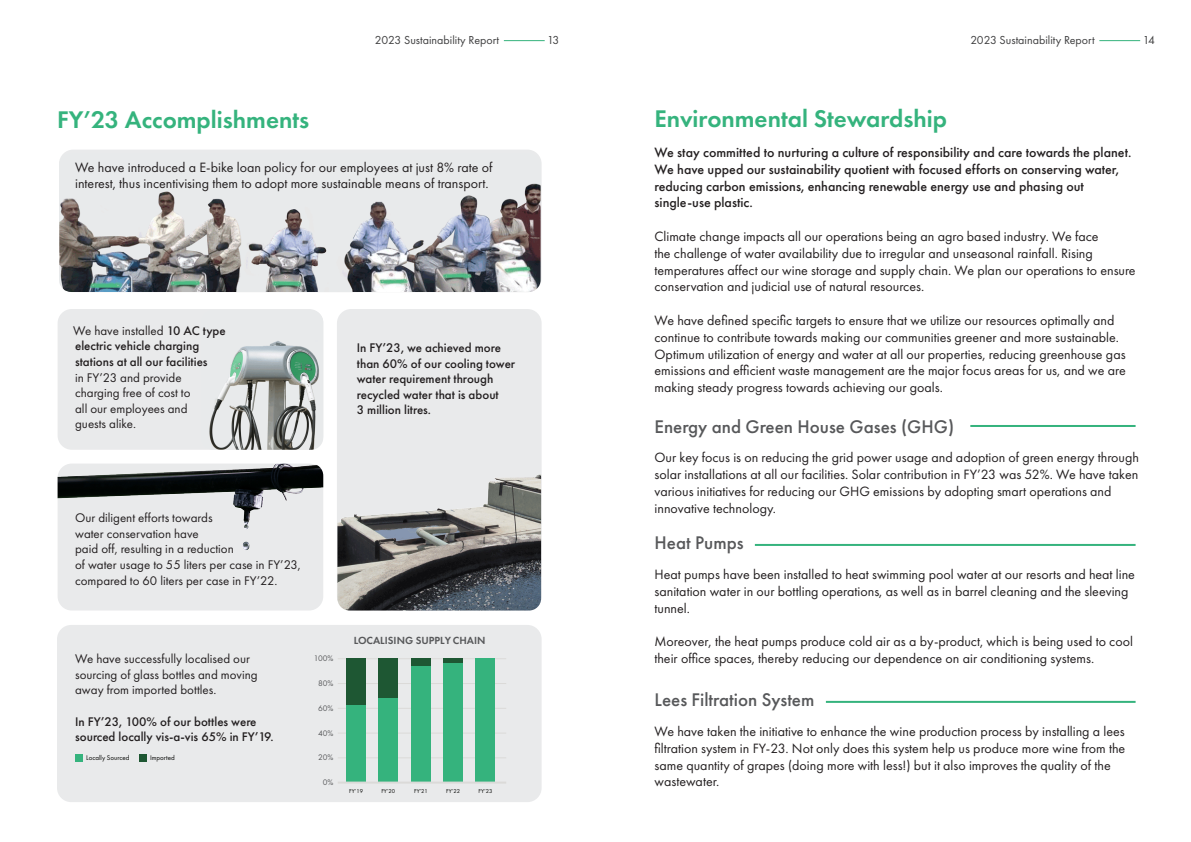
<style>
.page{position:relative;width:1191px;height:842px;background:#fff}
.page>*{position:absolute;margin:0;border:0;box-sizing:border-box;transform-origin:0 0}
.t1{font:600 25px "Futura PT";color:#35b37d}
.t2{font:500 19px "Futura PT";color:#57585a}
.t3{font:14px/16.8px "Futura PT";color:#231f20}
.t4{font:500 14px/16.8px "Futura PT";color:#231f20}
.t5{font:500 13px/15.6px "Futura PT";color:#231f20}
.t6{font:13px/15.6px "Futura PT";color:#231f20}
.t7{font:12px "Futura PT";color:#3e3e3f}
.t8{font:600 10.7px "Futura PT";color:#57585a}
.t9{font:8.4px "Futura PT";color:#57585a}
.t10{font:7px "Futura PT";color:#040503}
.t11{font:5.8px "Futura PT";color:#040503}
.s1{font-weight:400}
</style>
<div class="page">
<hr style="left:1099px;top:40px;width:41px;height:1px;background:#35b37d">
<div style="left:59px;top:150px;width:482px;height:142px;background:#e9eaeb;border-radius:14px"></div>
<div style="left:337px;top:309px;width:204px;height:301px;background:#e9eaeb;border-radius:14px"></div>
<div style="left:58px;top:309px;width:265px;height:141px;background:#e9eaeb;border-radius:14px"></div>
<div style="left:57px;top:625px;width:484px;height:177px;background:#e9eaeb;border-radius:14px"></div>
<img style="left:59px;top:154px;width:481px;height:138px">
<img style="left:209px;top:310px;width:114px;height:140px">
<img style="left:58px;top:464px;width:265px;height:146px">
<img style="left:337px;top:474px;width:204px;height:136px">
<hr style="left:338px;top:757px;width:168px;height:1px;background:#dbdad8">
<hr style="left:338px;top:733px;width:168px;height:1px;background:#dbdad8">
<hr style="left:338px;top:708px;width:168px;height:1px;background:#dbdad8">
<hr style="left:338px;top:683px;width:168px;height:1px;background:#dbdad8">
<hr style="left:338px;top:658px;width:168px;height:1px;background:#dbdad8">
<div style="left:346px;top:705px;width:19px;height:78px;background:#35b37d"></div>
<div style="left:346px;top:659px;width:19px;height:46px;background:#1e5733"></div>
<div style="left:378px;top:658px;width:20px;height:47px;background:#1e5733"></div>
<div style="left:411px;top:658px;width:19px;height:47px;background:#1e5733"></div>
<div style="left:443px;top:658px;width:20px;height:47px;background:#1e5733"></div>
<div style="left:378px;top:699px;width:20px;height:84px;background:#35b37d"></div>
<div style="left:411px;top:666px;width:19px;height:117px;background:#35b37d"></div>
<div style="left:443px;top:663px;width:20px;height:120px;background:#35b37d"></div>
<div style="left:475px;top:658px;width:20px;height:125px;background:#35b37d"></div>
<hr style="left:338px;top:781px;width:168px;height:2px;background:#dbdad8">
<div style="left:75px;top:754px;width:7px;height:7px;background:#35b37d"></div>
<div style="left:139px;top:754px;width:7px;height:7px;background:#1e5733"></div>
<hr style="left:970px;top:425px;width:165px;height:2px;background:#35b37d">
<hr style="left:755px;top:544px;width:380px;height:2px;background:#35b37d">
<hr style="left:826px;top:701px;width:309px;height:2px;background:#35b37d">
<hr style="left:504px;top:40px;width:41px;height:1px;background:#35b37d">
<p class="t7" style="left:375px;top:33px;width:126px">2023 Sustainability Report</p>
<p class="t7" style="left:547px;top:33px;width:13px">13</p>
<p class="t1" style="left:57px;top:104px;width:254px">FY’23 Accomplishments</p>
<p class="t3" style="left:75px;top:158px;width:419px">We have introduced a E-bike loan policy for our employees at just 8% rate of interest, thus incentivising them to adopt more sustainable means of transport.</p>
<p class="t5" style="left:73px;top:323px;width:154px"><span class="s1">We have installed</span> 10 AC type electric vehicle charging stations at all our facilities<br><span class="s1">in FY’23 and provide charging free of cost to</span></p>
<p class="t6" style="left:75px;top:401px;width:114px">all our employees and guests alike.</p>
<p class="t5" style="left:357px;top:340px;width:160px">In FY’23, we achieved more than 60% of our cooling tower water requirement through recycled water that is about</p>
<p class="t5" style="left:357px;top:402px;width:76px">3 million litres.</p>
<p class="t6" style="left:75px;top:510px;width:139px">Our diligent efforts towards</p>
<p class="t6" style="left:75px;top:525px;width:125px">water conservation have</p>
<p class="t6" style="left:75px;top:541px;width:160px">paid off, resulting in a reduction</p>
<p class="t6" style="left:75px;top:557px;width:227px">of water usage to 55 liters per case in FY’23, compared to 60 liters per case in FY’22.</p>
<p class="t6" style="left:75px;top:651px;width:184px">We have successfully localised our sourcing of glass bottles and moving away from imported bottles.</p>
<p class="t5" style="left:75px;top:713px;width:200px">In FY’23, 100% of our bottles were sourced locally vis-a-vis 65% in FY’19.</p>
<p class="t10" style="left:86px;top:753px;width:45px">Locally Sourced</p>
<p class="t10" style="left:150px;top:753px;width:26px">Imported</p>
<p class="t9" style="left:314px;top:653px;width:21px">100%</p>
<p class="t9" style="left:318px;top:678px;width:17px">80%</p>
<p class="t9" style="left:318px;top:703px;width:17px">60%</p>
<p class="t9" style="left:318px;top:728px;width:17px">40%</p>
<p class="t9" style="left:318px;top:752px;width:17px">20%</p>
<p class="t9" style="left:323px;top:777px;width:12px">0%</p>
<p class="t8" style="left:354px;top:633px;width:133px">LOCALISING SUPPLY CHAIN</p>
<p class="t11" style="left:349px;top:787px;width:15px">FY’19</p>
<p class="t11" style="left:381px;top:787px;width:15px">FY’20</p>
<p class="t11" style="left:414px;top:787px;width:15px">FY’21</p>
<p class="t11" style="left:446px;top:787px;width:15px">FY’22</p>
<p class="t11" style="left:478px;top:787px;width:15px">FY’23</p>
<p class="t7" style="left:970px;top:33px;width:126px">2023 Sustainability Report</p>
<p class="t7" style="left:1142px;top:33px;width:14px">14</p>
<p class="t1" style="left:654px;top:103px;width:294px">Environmental Stewardship</p>
<p class="t4" style="left:654px;top:144px;width:478px">We stay committed to nurturing a culture of responsibility and care towards the planet.<br>We have upped our sustainability quotient with focused efforts on conserving water, reducing carbon emissions, enhancing renewable energy use and phasing out</p>
<p class="t4" style="left:654px;top:194px;width:100px">single-use plastic.</p>
<p class="t3" style="left:654px;top:228px;width:483px">Climate change impacts all our operations being an agro based industry. We face<br>the challenge of water availability due to irregular and unseasonal rainfall. Rising temperatures affect our wine storage and supply chain. We plan our operations to ensure conservation and judicial use of natural resources.</p>
<p class="t3" style="left:654px;top:312px;width:473px">We have defined specific targets to ensure that we utilize our resources optimally and continue to contribute towards making our communities greener and more sustainable.<br>Optimum utilization of energy and water at all our properties, reducing greenhouse gas emissions and efficient waste management are the major focus areas for us, and we are making steady progress towards achieving our goals.</p>
<p class="t2" style="left:654px;top:415px;width:301px">Energy and Green House Gases (GHG)</p>
<p class="t3" style="left:654px;top:449px;width:486px">Our key focus is on reducing the grid power usage and adoption of green energy through solar installations at all our facilities. Solar contribution in FY’23 was 52%. We have taken various initiatives for reducing our GHG emissions by adopting smart operations and innovative technology.</p>
<p class="t2" style="left:654px;top:532px;width:91px">Heat Pumps</p>
<p class="t3" style="left:654px;top:566px;width:482px">Heat pumps have been installed to heat swimming pool water at our resorts and heat line sanitation water in our bottling operations, as well as in barrel cleaning and the sleeving tunnel.</p>
<p class="t3" style="left:654px;top:633px;width:480px">Moreover, the heat pumps produce cold air as a by-product, which is being used to cool their office spaces, thereby reducing our dependence on air conditioning systems.</p>
<p class="t2" style="left:654px;top:689px;width:161px">Lees Filtration System</p>
<p class="t3" style="left:654px;top:723px;width:472px">We have taken the initiative to enhance the wine production process by installing a lees filtration system in FY-23. Not only does this system help us produce more wine from the same quantity of grapes (doing more with less!) but it also improves the quality of the wastewater.</p>
</div>
